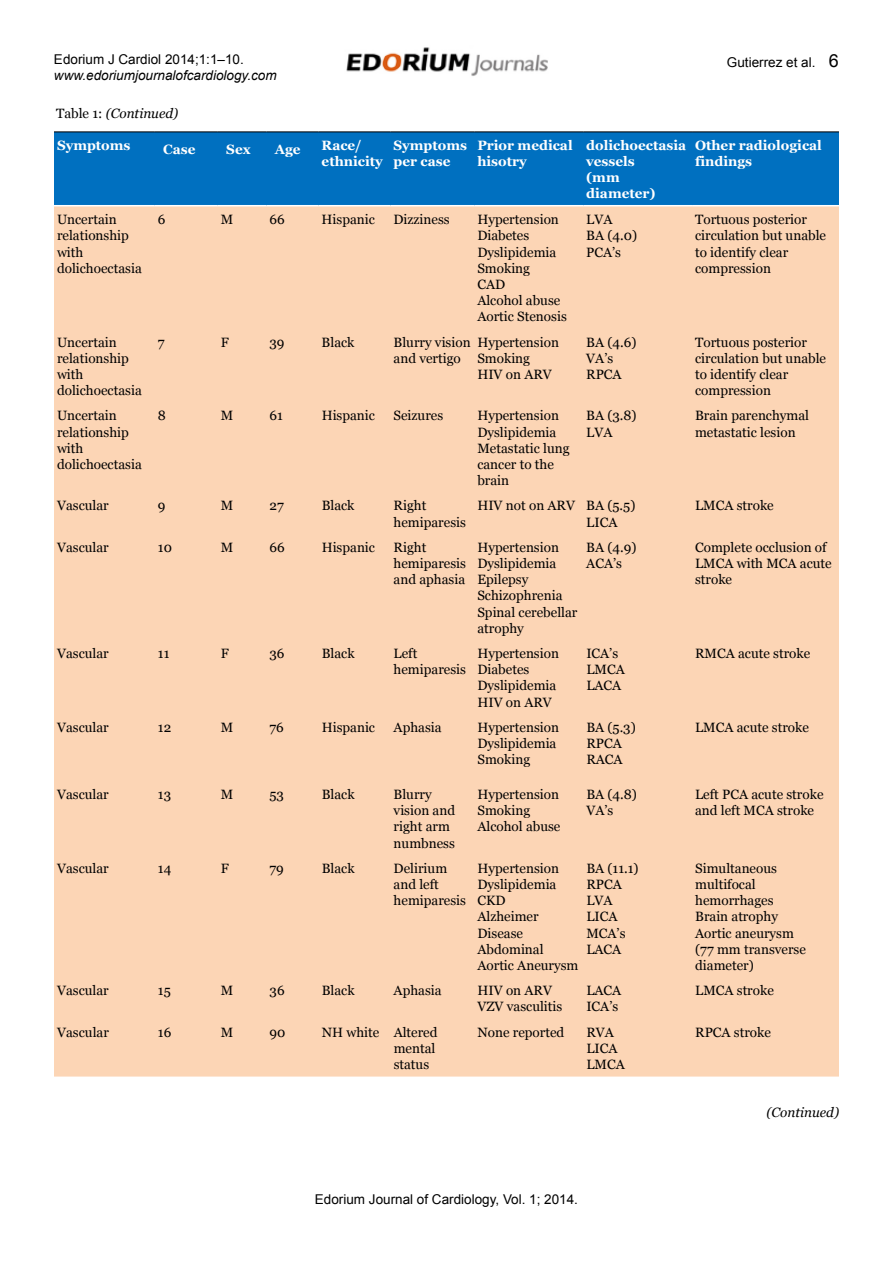
<style>
.page{position:relative;width:893px;height:1263px;background:#fff}
.page>*{position:absolute;margin:0;border:0;box-sizing:border-box;transform-origin:0 0}
.t1{font:13.5px/16.2px "Georgia";color:#000}
.t2{font:700 13.5px/16.2px "Georgia";color:#fff}
.t3{font:13.5px "Arial";color:#000}
.t4{font:italic 13.5px "Arial";color:#000}
.t5{font:italic 13.5px "Georgia";color:#000}
.s1{font-size:18px}
.s2{font-style:normal}
</style>
<div class="page">
<img style="left:346px;top:47px;width:202px;height:29px">
<div style="left:54px;top:133px;width:785px;height:72px;background:#0070c0"></div>
<div style="left:54px;top:206px;width:785px;height:870px;background:#fcd5b5"></div>
<hr style="left:54px;top:132px;width:101px;height:1px;background:#000">
<hr style="left:155px;top:132px;width:63px;height:1px;background:#000">
<hr style="left:218px;top:132px;width:48px;height:1px;background:#000">
<hr style="left:266px;top:132px;width:53px;height:1px;background:#000">
<hr style="left:319px;top:132px;width:71px;height:1px;background:#000">
<hr style="left:390px;top:132px;width:84px;height:1px;background:#000">
<hr style="left:474px;top:132px;width:109px;height:1px;background:#000">
<hr style="left:583px;top:132px;width:109px;height:1px;background:#000">
<hr style="left:692px;top:132px;width:147px;height:1px;background:#000">
<p class="t3" style="left:54px;top:50px;width:191px">Edorium J Cardiol 2014;1:1–10.</p>
<p class="t4" style="left:54px;top:67px;width:224px">www.edoriumjournalofcardiology.com</p>
<p class="t3" style="left:727px;top:54px;width:114px">Gutierrez et al. <span class="s1">6</span></p>
<p class="t5" style="left:56px;top:106px;width:124px"><span class="s2">Table 1:</span> (Continued)</p>
<p class="t2" style="left:163px;top:141px;width:34px">Case</p>
<p class="t2" style="left:226px;top:141px;width:26px">Sex</p>
<p class="t2" style="left:275px;top:141px;width:27px">Age</p>
<p class="t2" style="left:57px;top:137px;width:75px">Symptoms</p>
<p class="t2" style="left:322px;top:137px;width:63px">Race/ ethnicity</p>
<p class="t2" style="left:393px;top:137px;width:75px">Symptoms per case</p>
<p class="t2" style="left:477px;top:137px;width:97px">Prior medical hisotry</p>
<p class="t2" style="left:586px;top:137px;width:101px">dolichoectasia vessels<br>(mm diameter)</p>
<p class="t2" style="left:695px;top:137px;width:128px">Other radiological findings</p>
<p class="t1" style="left:57px;top:211px;width:86px">Uncertain relationship with dolichoectasia</p>
<p class="t1" style="left:158px;top:211px;width:9px">6</p>
<p class="t1" style="left:221px;top:211px;width:14px">M</p>
<p class="t1" style="left:269px;top:211px;width:17px">66</p>
<p class="t1" style="left:322px;top:211px;width:55px">Hispanic</p>
<p class="t1" style="left:394px;top:211px;width:58px">Dizziness</p>
<p class="t1" style="left:477px;top:211px;width:91px">Hypertension<br>Diabetes<br>Dyslipidemia<br>Smoking<br>CAD<br>Alcohol abuse<br>Aortic Stenosis</p>
<p class="t1" style="left:586px;top:211px;width:52px">LVA<br>BA (4.0)<br>PCA’s</p>
<p class="t1" style="left:695px;top:211px;width:133px">Tortuous posterior circulation but unable to identify clear compression</p>
<p class="t1" style="left:57px;top:334px;width:86px">Uncertain relationship with dolichoectasia</p>
<p class="t1" style="left:158px;top:334px;width:8px">7</p>
<p class="t1" style="left:221px;top:334px;width:10px">F</p>
<p class="t1" style="left:269px;top:334px;width:17px">39</p>
<p class="t1" style="left:322px;top:334px;width:34px">Black</p>
<p class="t1" style="left:394px;top:334px;width:79px">Blurry vision and vertigo</p>
<p class="t1" style="left:477px;top:334px;width:83px">Hypertension<br>Smoking<br>HIV on ARV</p>
<p class="t1" style="left:586px;top:334px;width:52px">BA (4.6)<br>VA’s<br>RPCA</p>
<p class="t1" style="left:695px;top:334px;width:133px">Tortuous posterior circulation but unable to identify clear compression</p>
<p class="t1" style="left:57px;top:408px;width:86px">Uncertain relationship with dolichoectasia</p>
<p class="t1" style="left:158px;top:408px;width:10px">8</p>
<p class="t1" style="left:221px;top:408px;width:14px">M</p>
<p class="t1" style="left:269px;top:408px;width:15px">61</p>
<p class="t1" style="left:322px;top:408px;width:55px">Hispanic</p>
<p class="t1" style="left:394px;top:408px;width:51px">Seizures</p>
<p class="t1" style="left:477px;top:408px;width:94px">Hypertension<br>Dyslipidemia<br>Metastatic lung cancer to the brain</p>
<p class="t1" style="left:586px;top:408px;width:52px">BA (3.8)<br>LVA</p>
<p class="t1" style="left:695px;top:408px;width:116px">Brain parenchymal metastatic lesion</p>
<p class="t1" style="left:57px;top:498px;width:53px">Vascular</p>
<p class="t1" style="left:158px;top:498px;width:9px">9</p>
<p class="t1" style="left:221px;top:498px;width:14px">M</p>
<p class="t1" style="left:269px;top:498px;width:16px">27</p>
<p class="t1" style="left:322px;top:498px;width:34px">Black</p>
<p class="t1" style="left:394px;top:498px;width:74px">Right hemiparesis</p>
<p class="t1" style="left:586px;top:498px;width:51px;text-indent:-109px">HIV not on ARV BA (5.5)<br>LICA</p>
<p class="t1" style="left:695px;top:498px;width:80px">LMCA stroke</p>
<p class="t1" style="left:57px;top:539px;width:53px">Vascular</p>
<p class="t1" style="left:158px;top:539px;width:16px">10</p>
<p class="t1" style="left:221px;top:539px;width:14px">M</p>
<p class="t1" style="left:269px;top:539px;width:17px">66</p>
<p class="t1" style="left:322px;top:539px;width:55px">Hispanic</p>
<p class="t1" style="left:394px;top:539px;width:74px">Right hemiparesis and aphasia</p>
<p class="t1" style="left:477px;top:539px;width:101px">Hypertension<br>Dyslipidemia<br>Epilepsy<br>Schizophrenia<br>Spinal cerebellar atrophy</p>
<p class="t1" style="left:586px;top:539px;width:52px">BA (4.9)<br>ACA’s</p>
<p class="t1" style="left:695px;top:539px;width:138px">Complete occlusion of<br>LMCA with MCA acute stroke</p>
<p class="t1" style="left:57px;top:645px;width:53px">Vascular</p>
<p class="t1" style="left:158px;top:645px;width:13px">11</p>
<p class="t1" style="left:221px;top:645px;width:10px">F</p>
<p class="t1" style="left:269px;top:645px;width:17px">36</p>
<p class="t1" style="left:322px;top:645px;width:34px">Black</p>
<p class="t1" style="left:394px;top:645px;width:74px">Left hemiparesis</p>
<p class="t1" style="left:477px;top:645px;width:83px">Hypertension<br>Diabetes<br>Dyslipidemia<br>HIV on ARV</p>
<p class="t1" style="left:586px;top:645px;width:40px">ICA’s<br>LMCA<br>LACA</p>
<p class="t1" style="left:695px;top:645px;width:117px">RMCA acute stroke</p>
<p class="t1" style="left:57px;top:719px;width:53px">Vascular</p>
<p class="t1" style="left:158px;top:719px;width:15px">12</p>
<p class="t1" style="left:221px;top:719px;width:14px">M</p>
<p class="t1" style="left:269px;top:719px;width:16px">76</p>
<p class="t1" style="left:322px;top:719px;width:55px">Hispanic</p>
<p class="t1" style="left:394px;top:719px;width:50px">Aphasia</p>
<p class="t1" style="left:477px;top:719px;width:83px">Hypertension<br>Dyslipidemia<br>Smoking</p>
<p class="t1" style="left:586px;top:719px;width:51px">BA (5.3)<br>RPCA<br>RACA</p>
<p class="t1" style="left:695px;top:719px;width:115px">LMCA acute stroke</p>
<p class="t1" style="left:57px;top:786px;width:53px">Vascular</p>
<p class="t1" style="left:158px;top:786px;width:15px">13</p>
<p class="t1" style="left:221px;top:786px;width:14px">M</p>
<p class="t1" style="left:270px;top:786px;width:16px">53</p>
<p class="t1" style="left:322px;top:786px;width:34px">Black</p>
<p class="t1" style="left:394px;top:786px;width:63px">Blurry vision and right arm numbness</p>
<p class="t1" style="left:477px;top:786px;width:85px">Hypertension<br>Smoking<br>Alcohol abuse</p>
<p class="t1" style="left:586px;top:786px;width:52px">BA (4.8)<br>VA’s</p>
<p class="t1" style="left:695px;top:786px;width:130px">Left PCA acute stroke and left MCA stroke</p>
<p class="t1" style="left:57px;top:860px;width:53px">Vascular</p>
<p class="t1" style="left:158px;top:860px;width:15px">14</p>
<p class="t1" style="left:221px;top:860px;width:10px">F</p>
<p class="t1" style="left:270px;top:860px;width:16px">79</p>
<p class="t1" style="left:322px;top:860px;width:34px">Black</p>
<p class="t1" style="left:394px;top:860px;width:74px">Delirium and left hemiparesis</p>
<p class="t1" style="left:477px;top:860px;width:103px">Hypertension<br>Dyslipidemia<br>CKD<br>Alzheimer<br>Disease<br>Abdominal<br>Aortic Aneurysm</p>
<p class="t1" style="left:586px;top:860px;width:54px">BA (11.1)<br>RPCA<br>LVA<br>LICA<br>MCA’s<br>LACA</p>
<p class="t1" style="left:695px;top:860px;width:112px">Simultaneous multifocal hemorrhages<br>Brain atrophy<br>Aortic aneurysm (77 mm transverse diameter)</p>
<p class="t1" style="left:57px;top:982px;width:53px">Vascular</p>
<p class="t1" style="left:158px;top:982px;width:14px">15</p>
<p class="t1" style="left:221px;top:982px;width:14px">M</p>
<p class="t1" style="left:270px;top:982px;width:17px">36</p>
<p class="t1" style="left:322px;top:982px;width:34px">Black</p>
<p class="t1" style="left:394px;top:982px;width:50px">Aphasia</p>
<p class="t1" style="left:477px;top:982px;width:86px">HIV on ARV<br>VZV vasculitis</p>
<p class="t1" style="left:586px;top:982px;width:36px">LACA<br>ICA’s</p>
<p class="t1" style="left:695px;top:982px;width:80px">LMCA stroke</p>
<p class="t1" style="left:57px;top:1024px;width:53px">Vascular</p>
<p class="t1" style="left:158px;top:1024px;width:15px">16</p>
<p class="t1" style="left:221px;top:1024px;width:14px">M</p>
<p class="t1" style="left:270px;top:1024px;width:17px">90</p>
<p class="t1" style="left:394px;top:1024px;width:45px;text-indent:-72px">NH white Altered mental status</p>
<p class="t1" style="left:477px;top:1024px;width:88px">None reported</p>
<p class="t1" style="left:586px;top:1024px;width:40px">RVA<br>LICA<br>LMCA</p>
<p class="t1" style="left:695px;top:1024px;width:77px">RPCA stroke</p>
<p class="t3" style="left:315px;top:1190px;width:265px">Edorium Journal of Cardiology, Vol. 1; 2014.</p>
<p class="t5" style="left:766px;top:1105px;width:74px">(Continued)</p>
</div>
